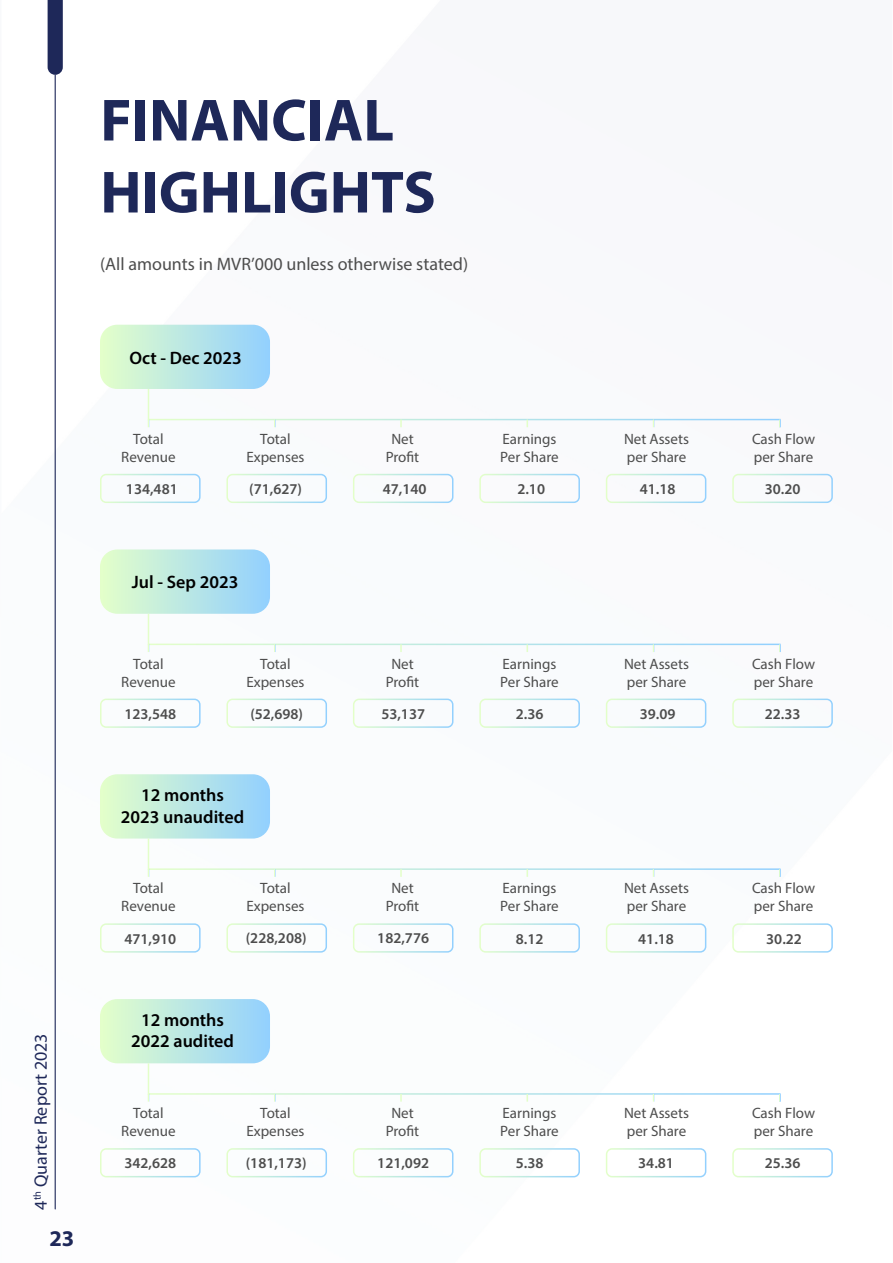
<style>
.page{position:relative;width:893px;height:1263px;background:#fff}
.page>*{position:absolute;margin:0;border:0;box-sizing:border-box;transform-origin:0 0}
.t1{font:700 60px/72px "Myriad Pro";color:#1e2859}
.t2{font:22.5px "Myriad Variable Concept";color:#1e2859}
.t3{font:600 18px/21.6px "Myriad Pro";color:#000;text-align:center}
.t4{font:18px "Myriad Pro";color:#4d4d4d}
.t5{font:18px "Myriad Variable Concept";color:#1e2859}
.t6{font:15px/18px "Myriad Pro";color:#4d4d4d;text-align:center}
.t7{font:600 15px "Myriad Pro";color:#4d4d4d}
</style>
<div class="page">
<div style="left:100px;top:474px;width:101px;height:29px;border:2px solid #fff;border-radius:5px"></div>
<div style="left:226px;top:474px;width:101px;height:29px;border:2px solid #fff;border-radius:5px"></div>
<div style="left:353px;top:474px;width:100px;height:29px;border:2px solid #fff;border-radius:5px"></div>
<div style="left:479px;top:474px;width:101px;height:29px;border:2px solid #fff;border-radius:5px"></div>
<div style="left:606px;top:474px;width:100px;height:29px;border:2px solid #fff;border-radius:5px"></div>
<div style="left:732px;top:474px;width:101px;height:29px;border:2px solid #fff;border-radius:5px"></div>
<svg style="left:100px;top:325px;width:681px;height:103px"></svg>
<div style="left:100px;top:699px;width:101px;height:29px;border:2px solid #fff;border-radius:5px"></div>
<div style="left:226px;top:699px;width:101px;height:29px;border:2px solid #fff;border-radius:5px"></div>
<div style="left:353px;top:699px;width:100px;height:29px;border:2px solid #fff;border-radius:5px"></div>
<div style="left:479px;top:699px;width:101px;height:29px;border:2px solid #fff;border-radius:5px"></div>
<div style="left:606px;top:699px;width:100px;height:29px;border:2px solid #fff;border-radius:5px"></div>
<div style="left:732px;top:699px;width:101px;height:29px;border:2px solid #fff;border-radius:5px"></div>
<svg style="left:100px;top:549px;width:681px;height:104px"></svg>
<div style="left:100px;top:923px;width:101px;height:30px;border:2px solid #fff;border-radius:5px"></div>
<div style="left:226px;top:923px;width:101px;height:30px;border:2px solid #fff;border-radius:5px"></div>
<div style="left:353px;top:923px;width:100px;height:30px;border:2px solid #fff;border-radius:5px"></div>
<div style="left:479px;top:923px;width:101px;height:30px;border:2px solid #fff;border-radius:5px"></div>
<div style="left:606px;top:923px;width:100px;height:30px;border:2px solid #fff;border-radius:5px"></div>
<div style="left:732px;top:923px;width:101px;height:30px;border:2px solid #fff;border-radius:5px"></div>
<svg style="left:100px;top:774px;width:681px;height:103px"></svg>
<div style="left:100px;top:1148px;width:101px;height:29px;border:2px solid #fff;border-radius:5px"></div>
<div style="left:226px;top:1148px;width:101px;height:29px;border:2px solid #fff;border-radius:5px"></div>
<div style="left:353px;top:1148px;width:100px;height:29px;border:2px solid #fff;border-radius:5px"></div>
<div style="left:479px;top:1148px;width:101px;height:29px;border:2px solid #fff;border-radius:5px"></div>
<div style="left:606px;top:1148px;width:100px;height:29px;border:2px solid #fff;border-radius:5px"></div>
<div style="left:732px;top:1148px;width:101px;height:29px;border:2px solid #fff;border-radius:5px"></div>
<svg style="left:100px;top:999px;width:681px;height:103px"></svg>
<svg style="left:48px;top:0;width:15px;height:75px"></svg>
<hr style="left:55px;top:75px;width:1px;height:1134px;background:#1e2859">
<h1 class="t1" style="left:100px;top:82px;width:337px">FINANCIAL<br>HIGHLIGHTS</h1>
<p class="t4" style="left:100px;top:253px;width:369px">(All amounts in MVR’000 unless otherwise stated)</p>
<p class="t3" style="left:129px;top:346px;width:114px">Oct - Dec 2023</p>
<p class="t6" style="left:121px;top:430px;width:56px">Total<br>Revenue</p>
<p class="t6" style="left:246px;top:430px;width:60px">Total<br>Expenses</p>
<p class="t6" style="left:386px;top:430px;width:35px">Net<br>Profit</p>
<p class="t6" style="left:500px;top:430px;width:60px;text-align:left">Earnings<br>Per Share</p>
<p class="t6" style="left:624px;top:430px;width:66px;text-align:left">Net Assets per Share</p>
<p class="t6" style="left:752px;top:430px;width:65px;text-align:left">Cash Flow per Share</p>
<p class="t7" style="left:126px;top:479px;width:53px">134,481</p>
<p class="t7" style="left:249px;top:479px;width:54px">(71,627)</p>
<p class="t7" style="left:383px;top:479px;width:45px">47,140</p>
<p class="t7" style="left:517px;top:479px;width:29px">2.10</p>
<p class="t7" style="left:640px;top:479px;width:37px">41.18</p>
<p class="t7" style="left:765px;top:479px;width:37px">30.20</p>
<p class="t5" style="left:30px;top:1209px;width:178px;rotate:-90deg">4<sup>th</sup> Quarter Report 2023</p>
<h2 class="t2" style="left:50px;top:1225px;width:26px">23</h2>
<p class="t3" style="left:132px;top:571px;width:108px">Jul - Sep 2023</p>
<p class="t6" style="left:121px;top:654px;width:56px">Total<br>Revenue</p>
<p class="t6" style="left:246px;top:654px;width:60px">Total<br>Expenses</p>
<p class="t6" style="left:386px;top:654px;width:35px">Net<br>Profit</p>
<p class="t6" style="left:500px;top:654px;width:60px;text-align:left">Earnings<br>Per Share</p>
<p class="t6" style="left:624px;top:654px;width:66px;text-align:left">Net Assets per Share</p>
<p class="t6" style="left:752px;top:654px;width:65px;text-align:left">Cash Flow per Share</p>
<p class="t7" style="left:124px;top:704px;width:53px">123,548</p>
<p class="t7" style="left:250px;top:704px;width:54px">(52,698)</p>
<p class="t7" style="left:381px;top:704px;width:45px">53,137</p>
<p class="t7" style="left:516px;top:704px;width:29px">2.36</p>
<p class="t7" style="left:640px;top:704px;width:37px">39.09</p>
<p class="t7" style="left:765px;top:704px;width:37px">22.33</p>
<p class="t3" style="left:121px;top:784px;width:125px">12 months<br>2023 unaudited</p>
<p class="t6" style="left:121px;top:879px;width:56px">Total<br>Revenue</p>
<p class="t6" style="left:246px;top:879px;width:60px">Total<br>Expenses</p>
<p class="t6" style="left:386px;top:879px;width:35px">Net<br>Profit</p>
<p class="t6" style="left:500px;top:879px;width:60px;text-align:left">Earnings<br>Per Share</p>
<p class="t6" style="left:624px;top:879px;width:66px;text-align:left">Net Assets per Share</p>
<p class="t6" style="left:752px;top:879px;width:65px;text-align:left">Cash Flow per Share</p>
<p class="t7" style="left:124px;top:929px;width:53px">471,910</p>
<p class="t7" style="left:246px;top:928px;width:62px">(228,208)</p>
<p class="t7" style="left:377px;top:928px;width:53px">182,776</p>
<p class="t7" style="left:516px;top:929px;width:29px">8.12</p>
<p class="t7" style="left:638px;top:929px;width:37px">41.18</p>
<p class="t7" style="left:766px;top:929px;width:37px">30.22</p>
<p class="t3" style="left:131px;top:1008px;width:104px">12 months<br>2022 audited</p>
<p class="t6" style="left:121px;top:1104px;width:56px">Total<br>Revenue</p>
<p class="t6" style="left:246px;top:1104px;width:60px">Total<br>Expenses</p>
<p class="t6" style="left:386px;top:1104px;width:35px">Net<br>Profit</p>
<p class="t6" style="left:500px;top:1104px;width:60px;text-align:left">Earnings<br>Per Share</p>
<p class="t6" style="left:624px;top:1104px;width:66px;text-align:left">Net Assets per Share</p>
<p class="t6" style="left:752px;top:1104px;width:65px;text-align:left">Cash Flow per Share</p>
<p class="t7" style="left:124px;top:1154px;width:53px">342,628</p>
<p class="t7" style="left:246px;top:1153px;width:62px">(181,173)</p>
<p class="t7" style="left:377px;top:1153px;width:53px">121,092</p>
<p class="t7" style="left:516px;top:1154px;width:29px">5.38</p>
<p class="t7" style="left:638px;top:1154px;width:37px">34.81</p>
<p class="t7" style="left:765px;top:1154px;width:37px">25.36</p>
</div>
